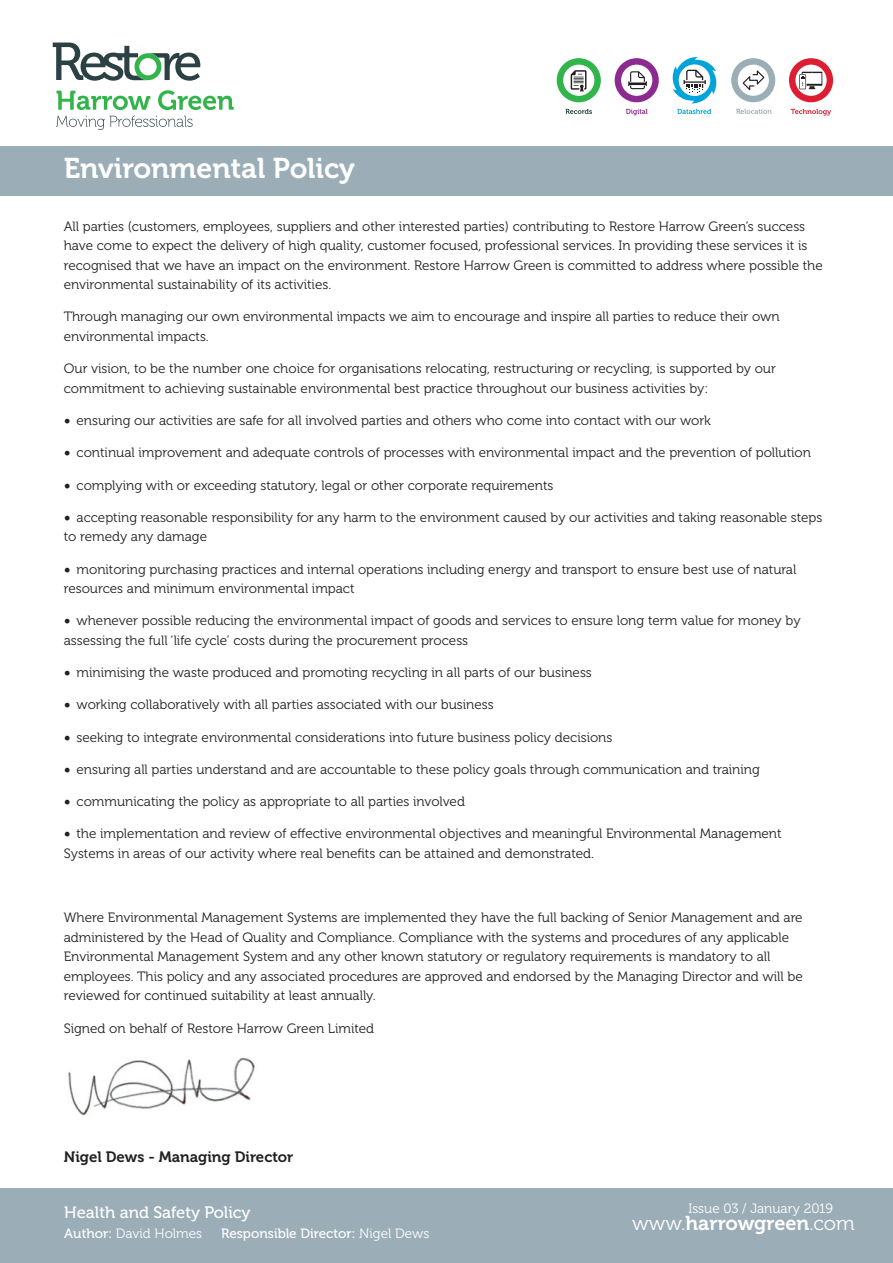
<style>
.page{position:relative;width:893px;height:1263px;background:#fff}
.page>*{position:absolute;margin:0;border:0;box-sizing:border-box;transform-origin:0 0}
.t1{font:28.5px "Museo 700";color:#fff}
.t2{font:19.95px "Museo 700";color:#fff}
.t3{font:16.5px "Museo 500";color:#fff}
.t4{font:15px "Museo 700";color:#231f20}
.t5{font:13.5px/19.5px "Museo 300";color:#231f20}
.t6{font:13.5px "Museo 300";color:#fff}
.t7{font:13.5px "Museo 500";color:#fff}
.s1{font-family:"Minion Pro";font-size:18px}
.s2{font-family:"Museo 500"}
.s3{font-family:"Museo 300"}
</style>
<div class="page">
<div style="left:0;top:1188px;width:893px;height:75px;background:#9badb7"></div>
<div style="left:0;top:146px;width:893px;height:50px;background:#9badb7"></div>
<svg style="left:615px;top:58px;width:44px;height:44px"></svg>
<svg style="left:557px;top:58px;width:44px;height:44px"></svg>
<svg style="left:566px;top:109px;width:26px;height:5px"></svg>
<svg style="left:626px;top:109px;width:22px;height:6px"></svg>
<svg style="left:672px;top:57px;width:45px;height:57px"></svg>
<svg style="left:736px;top:109px;width:36px;height:5px"></svg>
<svg style="left:791px;top:109px;width:40px;height:7px"></svg>
<svg style="left:731px;top:58px;width:44px;height:44px"></svg>
<svg style="left:789px;top:58px;width:44px;height:44px"></svg>
<svg style="left:56px;top:91px;width:94px;height:19px"></svg>
<svg style="left:158px;top:90px;width:76px;height:20px"></svg>
<svg style="left:56px;top:116px;width:137px;height:14px"></svg>
<svg style="left:53px;top:43px;width:147px;height:38px"></svg>
<img style="left:68px;top:1058px;width:187px;height:58px">
<p class="t1" style="left:64px;top:153px;width:293px">Environmental Policy</p>
<p class="t5" style="left:64px;top:217px;width:760px">All parties (customers, employees, suppliers and other interested parties) contributing to Restore Harrow Green’s success have come to expect the delivery of high quality, customer focused, professional services. In providing these services it is recognised that we have an impact on the environment. Restore Harrow Green is committed to address where possible the environmental sustainability of its activities.</p>
<p class="t5" style="left:64px;top:307px;width:717px">Through managing our own environmental impacts we aim to encourage and inspire all parties to reduce their own environmental impacts.</p>
<p class="t5" style="left:64px;top:359px;width:714px">Our vision, to be the number one choice for organisations relocating, restructuring or recycling, is supported by our commitment to achieving sustainable environmental best practice throughout our business activities by:</p>
<p class="t5" style="left:64px;top:411px;width:649px"><span class="s1">•</span> ensuring our activities are safe for all involved parties and others who come into contact with our work</p>
<p class="t5" style="left:64px;top:443px;width:749px"><span class="s1">•</span> continual improvement and adequate controls of processes with environmental impact and the prevention of pollution</p>
<p class="t5" style="left:64px;top:475px;width:491px"><span class="s1">•</span> complying with or exceeding statutory, legal or other corporate requirements</p>
<p class="t5" style="left:64px;top:508px;width:760px"><span class="s1">•</span> accepting reasonable responsibility for any harm to the environment caused by our activities and taking reasonable steps to remedy any damage</p>
<p class="t5" style="left:64px;top:559px;width:734px"><span class="s1">•</span> monitoring purchasing practices and internal operations including energy and transport to ensure best use of natural resources and minimum environmental impact</p>
<p class="t5" style="left:64px;top:611px;width:738px"><span class="s1">•</span> whenever possible reducing the environmental impact of goods and services to ensure long term value for money by assessing the full ‘life cycle’ costs during the procurement process</p>
<p class="t5" style="left:64px;top:663px;width:530px"><span class="s1">•</span> minimising the waste produced and promoting recycling in all parts of our business</p>
<p class="t5" style="left:64px;top:695px;width:431px"><span class="s1">•</span> working collaboratively with all parties associated with our business</p>
<p class="t5" style="left:64px;top:727px;width:550px"><span class="s1">•</span> seeking to integrate environmental considerations into future business policy decisions</p>
<p class="t5" style="left:64px;top:760px;width:698px"><span class="s1">•</span> ensuring all parties understand and are accountable to these policy goals through communication and training</p>
<p class="t5" style="left:64px;top:792px;width:403px"><span class="s1">•</span> communicating the policy as appropriate to all parties involved</p>
<p class="t5" style="left:64px;top:824px;width:719px"><span class="s1">•</span> the implementation and review of effective environmental objectives and meaningful Environmental Management<br>Systems in areas of our activity where real benefits can be attained and demonstrated.</p>
<p class="t5" style="left:64px;top:908px;width:740px">Where Environmental Management Systems are implemented they have the full backing of Senior Management and are administered by the Head of Quality and Compliance. Compliance with the systems and procedures of any applicable Environmental Management System and any other known statutory or regulatory requirements is mandatory to all employees. This policy and any associated procedures are approved and endorsed by the Managing Director and will be reviewed for continued suitability at least annually.</p>
<p class="t5" style="left:64px;top:1018px;width:312px">Signed on behalf of Restore Harrow Green Limited</p>
<p class="t4" style="left:64px;top:1148px;width:231px">Nigel Dews - Managing Director</p>
<p class="t3" style="left:64px;top:1203px;width:188px">Health and Safety Policy</p>
<p class="t6" style="left:688px;top:1201px;width:146px">Issue 03 / January 2019</p>
<p class="t6" style="left:64px;top:1226px;width:139px"><span class="s2">Author:</span> David Holmes</p>
<p class="t7" style="left:221px;top:1225px;width:210px">Responsible Director: <span class="s3">Nigel Dews</span></p>
<h2 class="t2" style="left:632px;top:1212px;width:224px"><span class="s3">www.</span>harrowgreen<span class="s3">.com</span></h2>
</div>
